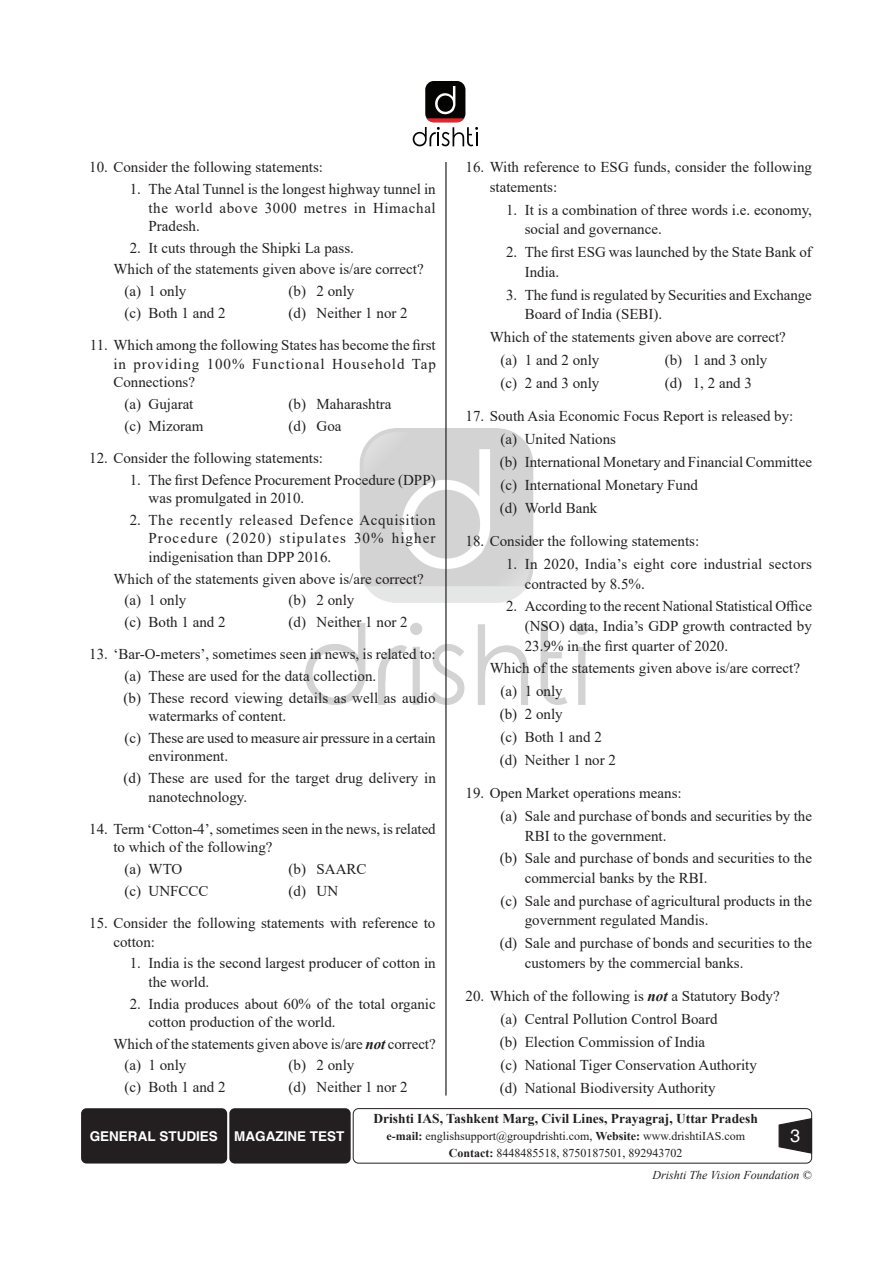
<style>
.page{position:relative;width:893px;height:1263px;background:#fff}
.page>*{position:absolute;margin:0;border:0;box-sizing:border-box;transform-origin:0 0}
.t1{font:18px "Helvetica";color:#fff}
.Options__1__2__3{font:15px/18.5px "Times New Roman";color:#231f20}
.Indent{font:15px "Times New Roman";color:#231f20}
.Options__1__2__3-2{font:15px/19.5px "Times New Roman";letter-spacing:.02em;color:#231f20}
.t2{font:700 13.5px "Times New Roman";color:#231f20}
.t3{font:700 13.5px "Helvetica";color:#fff}
.t4{font:12px/16.4px "Times New Roman";color:#231f20;text-align:center}
.t5{font:italic 12px "Times New Roman";color:#231f20}
.s1{font-weight:700;font-style:italic}
.s2{font-weight:700}
</style>
<div class="page">
<img style="left:305px;top:429px;width:283px;height:275px">
<hr style="left:445px;top:162px;width:2px;height:933px;background:#231f20">
<div style="left:81px;top:1108px;width:146px;height:55px;background:#231f20;border-radius:5px"></div>
<div style="left:229px;top:1108px;width:122px;height:55px;background:#231f20;border-radius:5px"></div>
<div style="left:353px;top:1108px;width:459px;height:55px;border:1px solid #231f20;border-radius:5px"></div>
<svg style="left:778px;top:1117px;width:35px;height:37px"></svg>
<div style="left:425px;top:81px;width:40px;height:41px;background:#040503;border-radius:9px"></div>
<svg style="left:413px;top:86px;width:65px;height:60px"></svg>
<p class="Options__1__2__3" style="left:89px;top:158px;width:235px">10. Consider the following statements:</p>
<p class="Options__1__2__3" style="left:148px;top:179px;width:289px;text-align:justify;text-indent:-19px">1. The Atal Tunnel is the longest highway tunnel in the world above 3000 metres in Himachal Pradesh.</p>
<p class="Options__1__2__3" style="left:130px;top:238px;width:226px">2. It cuts through the Shipki La pass.</p>
<p class="Indent" style="left:113px;top:259px;width:312px">Which of the statements given above is/are correct?</p>
<p class="Options__1__2__3" style="left:124px;top:281px;width:64px">(a) 1 only</p>
<p class="Options__1__2__3" style="left:289px;top:281px;width:67px">(b) 2 only</p>
<p class="Options__1__2__3" style="left:124px;top:303px;width:103px">(c) Both 1 and 2</p>
<p class="Options__1__2__3" style="left:289px;top:303px;width:121px">(d) Neither 1 nor 2</p>
<p class="Options__1__2__3" style="left:113px;top:336px;width:324px;text-align:justify;text-indent:-24px">11. Which among the following States has become the first in providing 100% Functional Household Tap Connections?</p>
<p class="Options__1__2__3" style="left:124px;top:394px;width:71px">(a) Gujarat</p>
<p class="Options__1__2__3" style="left:289px;top:394px;width:104px">(b) Maharashtra</p>
<p class="Options__1__2__3" style="left:124px;top:416px;width:81px">(c) Mizoram</p>
<p class="Options__1__2__3" style="left:289px;top:416px;width:54px">(d) Goa</p>
<p class="Options__1__2__3" style="left:89px;top:448px;width:235px">12. Consider the following statements:</p>
<p class="Options__1__2__3" style="left:148px;top:470px;width:289px;text-indent:-19px">1. The first Defence Procurement Procedure (DPP) was promulgated in 2010.</p>
<p class="Options__1__2__3" style="left:148px;top:510px;width:289px;text-align:justify;text-indent:-19px">2. The recently released Defence Acquisition Procedure (2020) stipulates 30% higher indigenisation than DPP 2016.</p>
<p class="Indent" style="left:113px;top:568px;width:312px">Which of the statements given above is/are correct?</p>
<p class="Options__1__2__3" style="left:124px;top:590px;width:64px">(a) 1 only</p>
<p class="Options__1__2__3" style="left:289px;top:590px;width:67px">(b) 2 only</p>
<p class="Options__1__2__3" style="left:124px;top:612px;width:103px">(c) Both 1 and 2</p>
<p class="Options__1__2__3" style="left:289px;top:612px;width:121px">(d) Neither 1 nor 2</p>
<p class="Options__1__2__3" style="left:89px;top:645px;width:348px">13. ‘Bar-O-meters’, sometimes seen in news, is related to:</p>
<p class="Options__1__2__3" style="left:124px;top:666px;width:254px">(a) These are used for the data collection.</p>
<p class="Options__1__2__3" style="left:148px;top:688px;width:289px;text-indent:-25px">(b) These record viewing details as well as audio watermarks of content.</p>
<p class="Options__1__2__3" style="left:148px;top:728px;width:289px;text-indent:-24px">(c) These are used to measure air pressure in a certain environment.</p>
<p class="Options__1__2__3" style="left:148px;top:768px;width:289px;text-indent:-25px">(d) These are used for the target drug delivery in nanotechnology.</p>
<p class="Options__1__2__3" style="left:113px;top:819px;width:324px;text-indent:-24px">14. Term ‘Cotton-4’, sometimes seen in the news, is related to which of the following?</p>
<p class="Options__1__2__3" style="left:124px;top:859px;width:60px">(a) WTO</p>
<p class="Options__1__2__3" style="left:289px;top:859px;width:79px">(b) SAARC</p>
<p class="Options__1__2__3" style="left:124px;top:881px;width:86px">(c) UNFCCC</p>
<p class="Options__1__2__3" style="left:289px;top:881px;width:51px">(d) UN</p>
<p class="Options__1__2__3" style="left:113px;top:913px;width:324px;text-indent:-24px">15. Consider the following statements with reference to cotton:</p>
<p class="Options__1__2__3" style="left:148px;top:954px;width:289px;text-indent:-19px">1. India is the second largest producer of cotton in the world.</p>
<p class="Options__1__2__3" style="left:148px;top:994px;width:289px;text-indent:-19px">2. India produces about 60% of the total organic cotton production of the world.</p>
<p class="Indent" style="left:113px;top:1033px;width:324px">Which of the statements given above is/are <span class="s1">not</span> correct?</p>
<p class="Options__1__2__3" style="left:124px;top:1056px;width:64px">(a) 1 only</p>
<p class="Options__1__2__3" style="left:289px;top:1056px;width:67px">(b) 2 only</p>
<p class="Options__1__2__3" style="left:124px;top:1077px;width:103px">(c) Both 1 and 2</p>
<p class="Options__1__2__3" style="left:289px;top:1077px;width:121px">(d) Neither 1 nor 2</p>
<p class="Options__1__2__3" style="left:490px;top:157px;width:324px;line-height:19.5px;text-indent:-24px">16. With reference to ESG funds, consider the following statements:</p>
<p class="Options__1__2__3" style="left:525px;top:199px;width:289px;line-height:19.6px;text-indent:-19px">1. It is a combination of three words i.e. economy, social and governance.</p>
<p class="Options__1__2__3" style="left:525px;top:242px;width:289px;line-height:19.5px;text-indent:-19px">2. The first ESG was launched by the State Bank of<br>India.</p>
<p class="Options__1__2__3" style="left:525px;top:284px;width:289px;line-height:19.5px;text-indent:-19px">3. The fund is regulated by Securities and Exchange<br>Board of India (SEBI).</p>
<p class="Indent" style="left:490px;top:326px;width:298px">Which of the statements given above are correct?</p>
<p class="Options__1__2__3" style="left:501px;top:350px;width:100px">(a) 1 and 2 only</p>
<p class="Options__1__2__3" style="left:665px;top:350px;width:104px">(b) 1 and 3 only</p>
<p class="Options__1__2__3" style="left:501px;top:373px;width:100px">(c) 2 and 3 only</p>
<p class="Options__1__2__3" style="left:665px;top:373px;width:89px">(d) 1, 2 and 3</p>
<p class="Options__1__2__3" style="left:466px;top:406px;width:329px">17. South Asia Economic Focus Report is released by:</p>
<p class="Options__1__2__3" style="left:501px;top:429px;width:117px">(a) United Nations</p>
<p class="Options__1__2__3" style="left:500px;top:452px;width:314px">(b) International Monetary and Financial Committee</p>
<p class="Options__1__2__3" style="left:501px;top:475px;width:199px">(c) International Monetary Fund</p>
<p class="Options__1__2__3" style="left:500px;top:498px;width:99px">(d) World Bank</p>
<p class="Options__1__2__3" style="left:466px;top:531px;width:235px">18. Consider the following statements:</p>
<p class="Options__1__2__3-2" style="left:525px;top:554px;width:289px;text-indent:-19px">1. In 2020, India’s eight core industrial sectors contracted by 8.5%.</p>
<p class="Options__1__2__3" style="left:525px;top:596px;width:289px;line-height:19.6px;text-align:justify;text-indent:-19px">2. According to the recent National Statistical Office (NSO) data, India’s GDP growth contracted by 23.9% in the first quarter of 2020.</p>
<p class="Indent" style="left:490px;top:658px;width:312px">Which of the statements given above is/are correct?</p>
<p class="Options__1__2__3" style="left:501px;top:681px;width:64px">(a) 1 only</p>
<p class="Options__1__2__3" style="left:500px;top:704px;width:64px">(b) 2 only</p>
<p class="Options__1__2__3" style="left:501px;top:727px;width:103px">(c) Both 1 and 2</p>
<p class="Options__1__2__3" style="left:500px;top:750px;width:118px">(d) Neither 1 nor 2</p>
<p class="Options__1__2__3" style="left:466px;top:783px;width:218px">19. Open Market operations means:</p>
<p class="Options__1__2__3" style="left:525px;top:806px;width:289px;line-height:19.5px;text-indent:-24px">(a) Sale and purchase of bonds and securities by the<br>RBI to the government.</p>
<p class="Options__1__2__3" style="left:525px;top:848px;width:289px;line-height:19.6px;text-indent:-25px">(b) Sale and purchase of bonds and securities to the commercial banks by the RBI.</p>
<p class="Options__1__2__3" style="left:525px;top:890px;width:289px;line-height:19.6px;text-indent:-24px">(c) Sale and purchase of agricultural products in the government regulated Mandis.</p>
<p class="Options__1__2__3" style="left:525px;top:933px;width:289px;line-height:19.5px;text-indent:-25px">(d) Sale and purchase of bonds and securities to the customers by the commercial banks.</p>
<p class="Options__1__2__3" style="left:466px;top:987px;width:316px">20. Which of the following is <span class="s1">not</span> a Statutory Body?</p>
<p class="Options__1__2__3" style="left:501px;top:1009px;width:219px">(a) Central Pollution Control Board</p>
<p class="Options__1__2__3" style="left:500px;top:1032px;width:207px">(b) Election Commission of India</p>
<p class="Options__1__2__3" style="left:501px;top:1055px;width:258px">(c) National Tiger Conservation Authority</p>
<p class="Options__1__2__3" style="left:500px;top:1078px;width:217px">(d) National Biodiversity Authority</p>
<p class="t3" style="left:90px;top:1128px;width:256px">GENERAL STUDIES MAGAZINE TEST</p>
<p class="t2" style="left:373px;top:1108px;width:386px">Drishti IAS, Tashkent Marg, Civil Lines, Prayagraj, Uttar Pradesh</p>
<p class="t4" style="left:386px;top:1128px;width:360px"><span class="s2">e-mail:</span> englishsupport@groupdrishti.com, <span class="s2">Website:</span> www.drishtiIAS.com<br><span class="s2">Contact:</span> 8448485518, 8750187501, 892943702</p>
<p class="t1" style="left:790px;top:1125px;width:12px">3</p>
<p class="t5" style="left:652px;top:1167px;width:160px">Drishti The Vision Foundation ©</p>
</div>
